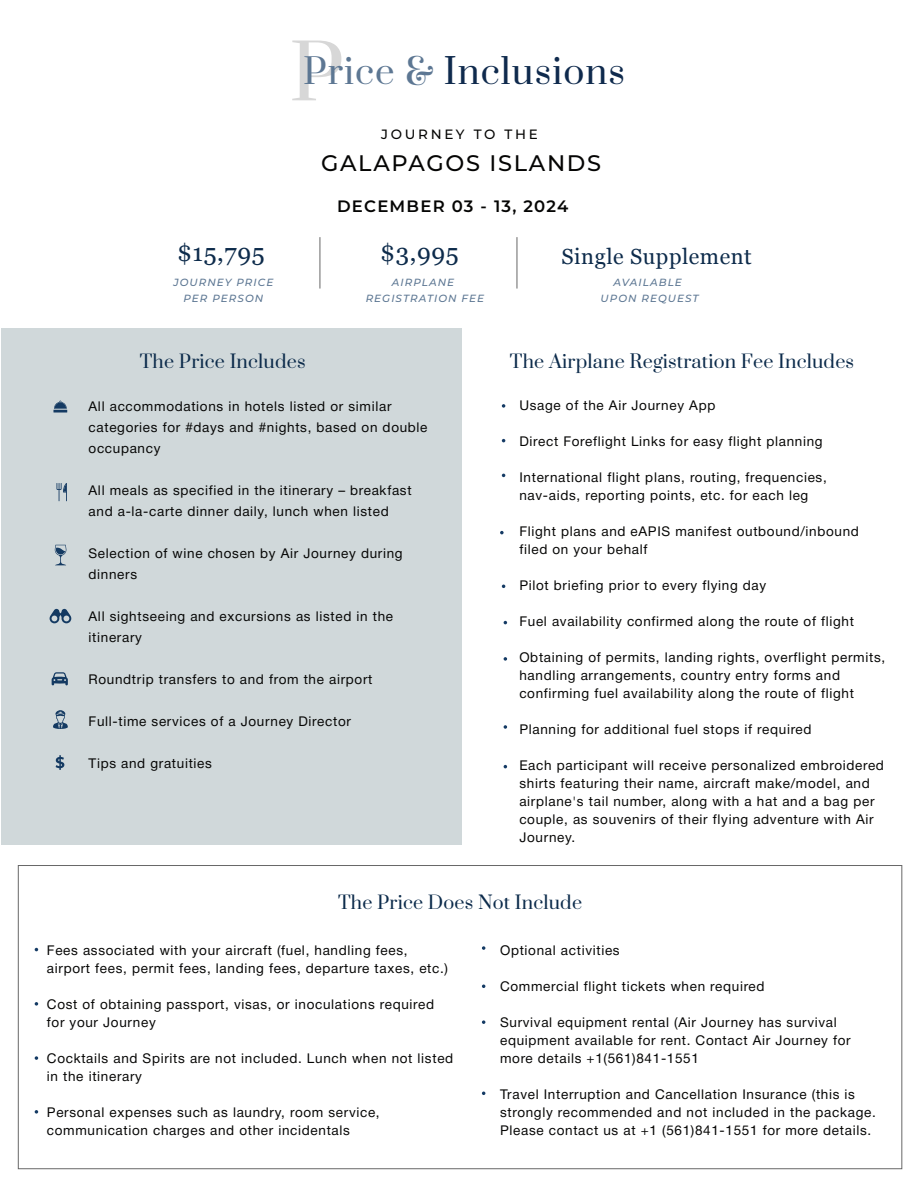
<style>
.page{position:relative;width:918px;height:1188px;background:#fff}
.page>*{position:absolute;margin:0;border:0;box-sizing:border-box;transform-origin:0 0}
.t1{font:34.8px "Prata";letter-spacing:.03em;color:#0f2a4d}
.t2{font:24.45px "Georgia";letter-spacing:.025em;color:#0d2b4b}
.t3{font:500 22.5px "Montserrat";letter-spacing:.075em;color:#050504}
.t4{font:21.9px "Georgia";letter-spacing:.025em;color:#0d2b4b}
.t5{font:18px "Prata";letter-spacing:.01em;color:#0c2b4b}
.t6{font:600 16.5px "Montserrat";letter-spacing:.075em;color:#050504}
.t7{font:13.5px/18px "Helvetica Neue";letter-spacing:.05em;color:#050504}
.t8{font:500 13.5px "Montserrat";letter-spacing:.2em;color:#050504}
.t9{font:italic 500 10.35px/16.5px "Montserrat";letter-spacing:.1em;color:#5d7793;text-align:center}
.s1{font-size:74.7px;color:#d7d7d7}
.s2{color:#5d7793}
</style>
<div class="page">
<hr style="left:320px;top:237px;width:1px;height:52px;background:#676666">
<hr style="left:517px;top:237px;width:1px;height:52px;background:#676666">
<div style="left:1px;top:329px;width:460px;height:516px;background:#d0d8da"></div>
<div style="left:18px;top:865px;width:884px;height:304px;background:#fff;border:1px solid #676767"></div>
<svg style="left:502px;top:404px;width:3px;height:4px"></svg>
<svg style="left:500px;top:531px;width:4px;height:3px"></svg>
<svg style="left:504px;top:657px;width:3px;height:4px"></svg>
<svg style="left:504px;top:725px;width:3px;height:4px"></svg>
<svg style="left:482px;top:946px;width:3px;height:4px"></svg>
<svg style="left:482px;top:1020px;width:3px;height:4px"></svg>
<svg style="left:50px;top:609px;width:21px;height:14px"></svg>
<svg style="left:56px;top:483px;width:11px;height:18px"></svg>
<svg style="left:53px;top:710px;width:15px;height:19px"></svg>
<svg style="left:56px;top:755px;width:8px;height:15px"></svg>
<svg style="left:52px;top:672px;width:16px;height:14px"></svg>
<hr style="left:53px;top:410px;width:14px;height:3px;background:#143a62">
<svg style="left:54px;top:401px;width:13px;height:9px"></svg>
<svg style="left:55px;top:545px;width:12px;height:20px"></svg>
<svg style="left:35px;top:1002px;width:3px;height:4px"></svg>
<svg style="left:35px;top:1056px;width:3px;height:4px"></svg>
<svg style="left:35px;top:1110px;width:3px;height:4px"></svg>
<h1 class="t1" style="left:289px;top:42px;width:338px"><span class="s1">P</span><span class="s2">Price &amp;</span> Inclusions</h1>
<p class="t8" style="left:381px;top:125px;width:158px">JOURNEY TO THE</p>
<h3 class="t3" style="left:321px;top:147px;width:282px">GALAPAGOS ISLANDS</h3>
<p class="t6" style="left:337px;top:194px;width:233px">DECEMBER 03 - 13, 2024</p>
<h2 class="t2" style="left:177px;top:235px;width:89px">$15,795</h2>
<h2 class="t2" style="left:380px;top:235px;width:80px">$3,995</h2>
<h3 class="t4" style="left:561px;top:241px;width:192px">Single Supplement</h3>
<p class="t9" style="left:173px;top:273px;width:101px">JOURNEY PRICE<br>PER PERSON</p>
<p class="t9" style="left:366px;top:273px;width:120px">AIRPLANE<br>REGISTRATION FEE</p>
<p class="t9" style="left:601px;top:273px;width:100px">AVAILABLE<br>UPON REQUEST</p>
<h3 class="t5" style="left:140px;top:347px;width:167px">The Price Includes</h3>
<h3 class="t5" style="left:510px;top:346px;width:346px">The Airplane Registration Fee Includes</h3>
<p class="t7" style="left:89px;top:396px;width:340px;line-height:21px">All accommodations in hotels listed or similar categories for #days and #nights, based on double occupancy</p>
<p class="t7" style="left:89px;top:480px;width:325px;line-height:21px">All meals as specified in the itinerary – breakfast and a-la-carte dinner daily, lunch when listed</p>
<p class="t7" style="left:89px;top:543px;width:316px;line-height:21px">Selection of wine chosen by Air Journey during dinners</p>
<p class="t7" style="left:89px;top:606px;width:306px;line-height:21px">All sightseeing and excursions as listed in the itinerary</p>
<p class="t7" style="left:89px;top:671px;width:285px">Roundtrip transfers to and from the airport</p>
<p class="t7" style="left:89px;top:713px;width:264px">Full-time services of a Journey Director</p>
<p class="t7" style="left:89px;top:755px;width:125px">Tips and gratuities</p>
<p class="t7" style="left:519px;top:397px;width:197px">Usage of the Air Journey App</p>
<p class="t7" style="left:519px;top:433px;width:305px">Direct Foreflight Links for easy flight planning</p>
<p class="t7" style="left:519px;top:469px;width:309px">International flight plans, routing, frequencies, nav-aids, reporting points, etc. for each leg</p>
<p class="t7" style="left:519px;top:523px;width:341px">Flight plans and eAPIS manifest outbound/inbound filed on your behalf</p>
<p class="t7" style="left:519px;top:577px;width:248px">Pilot briefing prior to every flying day</p>
<p class="t7" style="left:519px;top:613px;width:336px">Fuel availability confirmed along the route of flight</p>
<p class="t7" style="left:519px;top:649px;width:367px">Obtaining of permits, landing rights, overflight permits, handling arrangements, country entry forms and confirming fuel availability along the route of flight</p>
<p class="t7" style="left:519px;top:721px;width:294px">Planning for additional fuel stops if required</p>
<p class="t7" style="left:519px;top:757px;width:366px">Each participant will receive personalized embroidered shirts featuring their name, aircraft make/model, and airplane's tail number, along with a hat and a bag per couple, as souvenirs of their flying adventure with Air Journey.</p>
<h3 class="t5" style="left:338px;top:887px;width:246px">The Price Does Not Include</h3>
<p class="t7" style="left:47px;top:942px;width:403px">Fees associated with your aircraft (fuel, handling fees, airport fees, permit fees, landing fees, departure taxes, etc.)</p>
<p class="t7" style="left:47px;top:996px;width:389px">Cost of obtaining passport, visas, or inoculations required for your Journey</p>
<p class="t7" style="left:47px;top:1050px;width:408px">Cocktails and Spirits are not included. Lunch when not listed in the itinerary</p>
<p class="t7" style="left:47px;top:1104px;width:334px">Personal expenses such as laundry, room service, communication charges and other incidentals</p>
<p class="t7" style="left:500px;top:942px;width:121px">Optional activities</p>
<p class="t7" style="left:500px;top:978px;width:266px">Commercial flight tickets when required</p>
<p class="t7" style="left:500px;top:1014px;width:352px">Survival equipment rental (Air Journey has survival equipment available for rent. Contact Air Journey for more details +1(561)841-1551</p>
<p class="t7" style="left:500px;top:1086px;width:377px">Travel Interruption and Cancellation Insurance (this is strongly recommended and not included in the package.<br>Please contact us at +1 (561)841-1551 for more details.</p>
</div>
